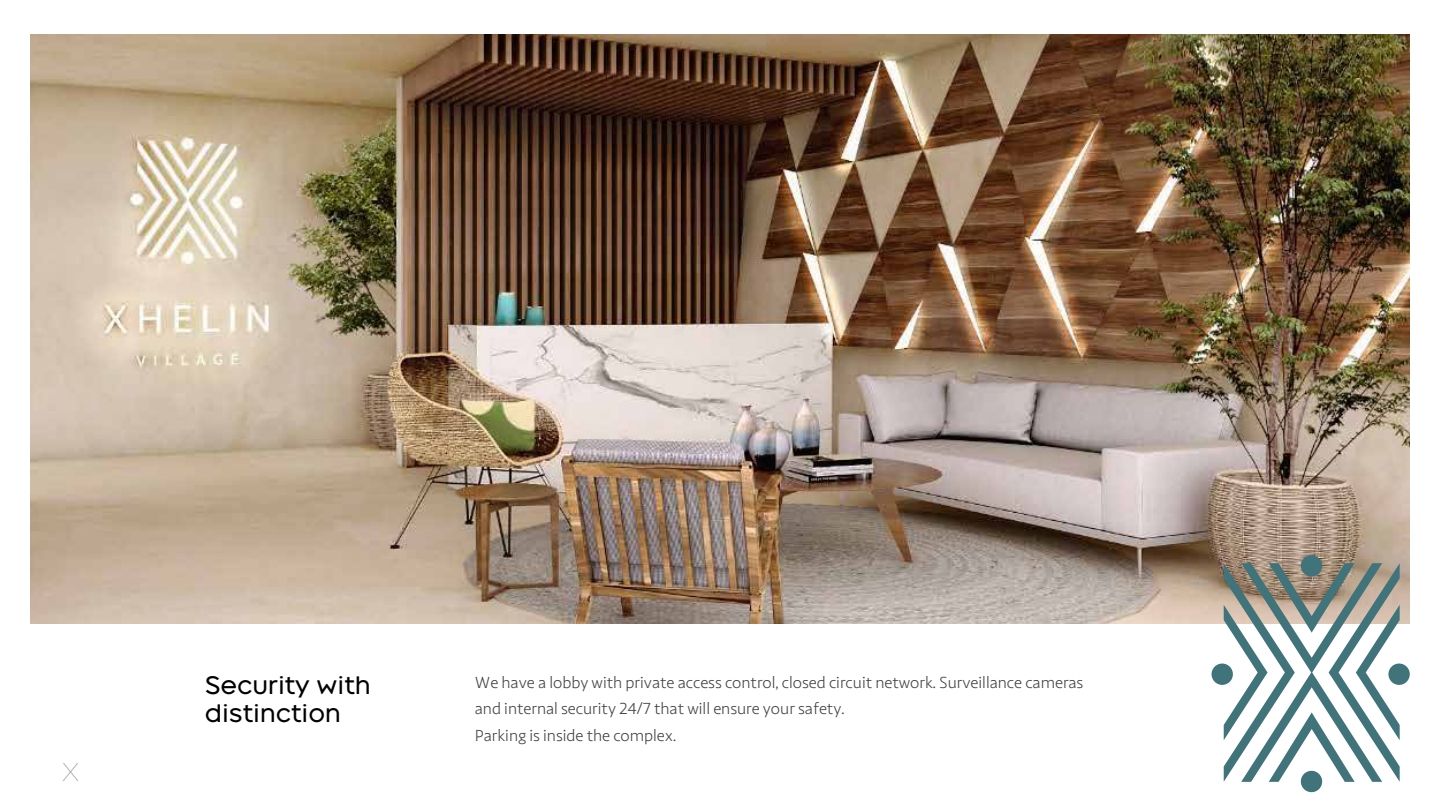
<style>
.page{position:relative;width:1440px;height:811px;background:#fff}
.page>*{position:absolute;margin:0;border:0;box-sizing:border-box;transform-origin:0 0}
.t1{font:23.85px "Broadacre Thin 0";color:#939598}
.t2{font:23.48px/28.2px "Broadacre Regular 0";color:#000}
.t3{font:300 15.75px/26.2px "Highgate";color:#414042}
</style>
<div class="page">
<img style="left:30px;top:35px;width:1380px;height:588px">
<svg style="left:1224px;top:563px;width:176px;height:219px"></svg>
<div style="left:1301px;top:555px;width:21px;height:21px;background:#40737a;border-radius:50%"></div>
<div style="left:1301px;top:771px;width:21px;height:21px;background:#40737a;border-radius:50%"></div>
<div style="left:1388px;top:663px;width:22px;height:22px;background:#40737a;border-radius:50%"></div>
<div style="left:1212px;top:663px;width:21px;height:22px;background:#40737a;border-radius:50%"></div>
<h1 class="t1" style="left:62px;top:757px;width:18px">X</h1>
<h2 class="t2" style="left:205px;top:670px;width:168px">Security with distinction</h2>
<p class="t3" style="left:475px;top:669px;width:610px">We have a lobby with private access control, closed circuit network. Surveillance cameras and internal security 24/7 that will ensure your safety.<br>Parking is inside the complex.</p>
</div>
